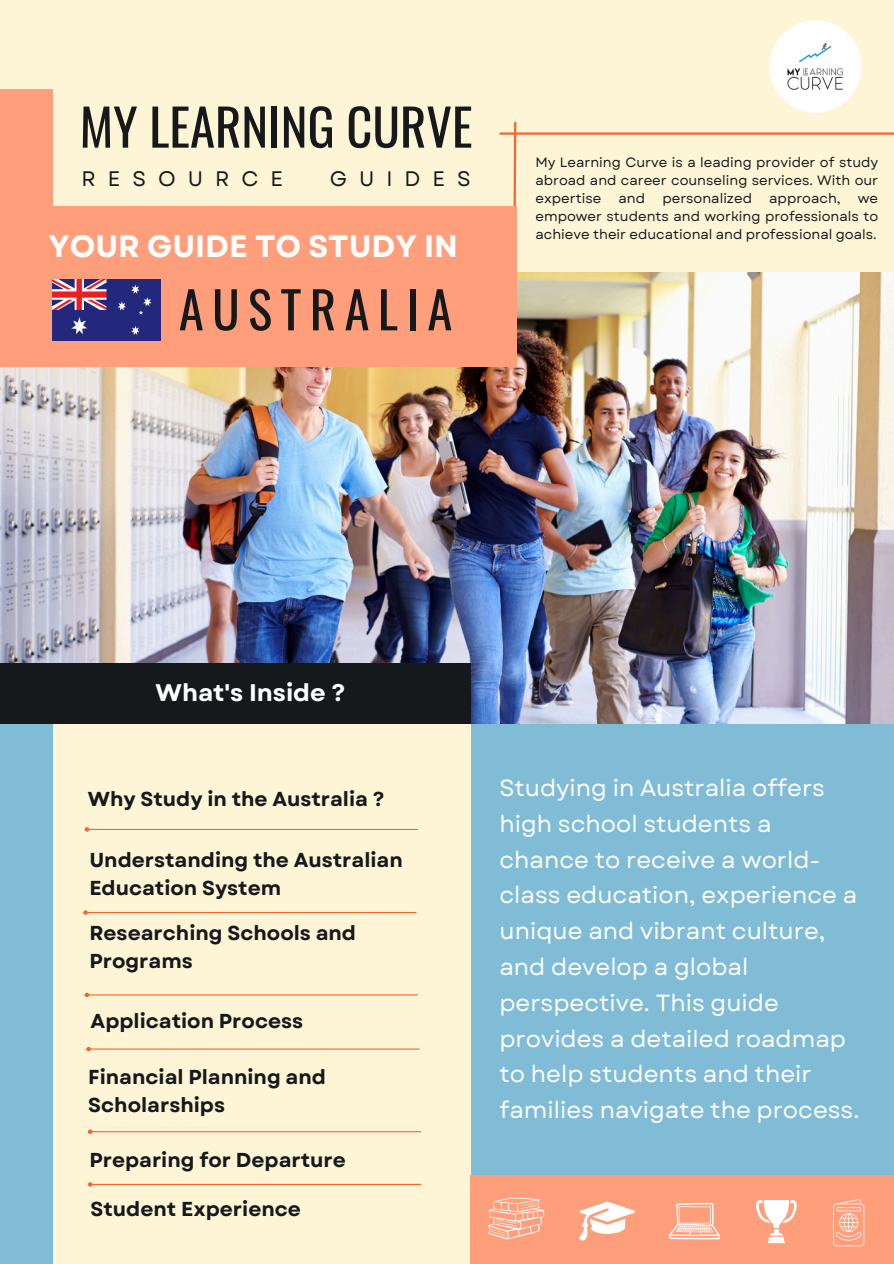
<style>
.page{position:relative;width:894px;height:1264px;background:#fff}
.page>*{position:absolute;margin:0;border:0;box-sizing:border-box;transform-origin:0 0}
.t1{font:50.7px "Oswald";color:#16191b}
.t2{font:50.7px "Oswald";letter-spacing:.165em;color:#16191b}
.t3{font:700 30.9px "Garet";color:#fff}
.t4{font:700 24px "Garet";color:#fff}
.t5{font:23.4px/35.7px "Garet";color:#fff}
.t6{font:21px "Garet";letter-spacing:.57em;color:#16191b}
.t7{font:700 20.1px/27.8px "Garet";color:#16191b}
.t8{font:13.5px/18px "Garet";color:#16191b;text-align:justify}
</style>
<div class="page">
<div style="left:0;top:0;width:893px;height:1263px;background:#fdf5d6"></div>
<svg style="left:513px;top:122px;width:4px;height:150px"></svg>
<img style="left:0;top:272px;width:893px;height:451px">
<div style="left:0;top:89px;width:52px;height:277px;background:#ff9e7a"></div>
<hr style="left:499px;top:132px;width:394px;height:3px;background:#f46530">
<div style="left:0;top:663px;width:470px;height:61px;background:#16191b"></div>
<div style="left:0;top:206px;width:516px;height:160px;background:#ff9e7a"></div>
<div style="left:470px;top:724px;width:423px;height:539px;background:#81bcd7"></div>
<div style="left:0;top:724px;width:52px;height:539px;background:#81bcd7"></div>
<hr style="left:89px;top:828px;width:329px;height:2px;background:#f46530">
<svg style="left:85px;top:827px;width:4px;height:4px"></svg>
<img style="left:769px;top:21px;width:92px;height:92px">
<hr style="left:88px;top:912px;width:328px;height:1px;background:#f46530">
<svg style="left:83px;top:910px;width:5px;height:4px"></svg>
<hr style="left:89px;top:994px;width:329px;height:1px;background:#f46530">
<svg style="left:85px;top:992px;width:4px;height:5px"></svg>
<hr style="left:91px;top:1048px;width:328px;height:1px;background:#f46530">
<svg style="left:86px;top:1046px;width:5px;height:5px"></svg>
<hr style="left:92px;top:1131px;width:329px;height:1px;background:#f46530">
<svg style="left:88px;top:1129px;width:4px;height:4px"></svg>
<hr style="left:92px;top:1183px;width:329px;height:1px;background:#f46530">
<svg style="left:88px;top:1182px;width:4px;height:4px"></svg>
<div style="left:470px;top:1174px;width:423px;height:89px;background:#ff9e7a"></div>
<svg style="left:578px;top:1201px;width:56px;height:39px"></svg>
<svg style="left:488px;top:1197px;width:56px;height:42px"></svg>
<svg style="left:669px;top:1202px;width:50px;height:37px"></svg>
<svg style="left:756px;top:1200px;width:41px;height:42px"></svg>
<svg style="left:833px;top:1199px;width:31px;height:47px"></svg>
<img style="left:52px;top:279px;width:108px;height:61px">
<p class="t1" style="left:80px;top:87px;width:394px">MY LEARNING CURVE</p>
<h5 class="t6" style="left:81px;top:164px;width:203px">RESOURCE</h5>
<h5 class="t6" style="left:329px;top:164px;width:143px">GUIDES</h5>
<h1 class="t3" style="left:48px;top:224px;width:411px">YOUR GUIDE TO STUDY IN</h1>
<h6 class="t2" style="left:179px;top:270px;width:275px">AUSTRALIA</h6>
<h2 class="t8" style="left:535px;top:153px;width:344px">My Learning Curve is a leading provider of study abroad and career counseling services. With our expertise</h2>
<h2 class="t8" style="left:618px;top:189px;width:28px">and</h2>
<h2 class="t8" style="left:662px;top:189px;width:91px">personalized</h2>
<h2 class="t8" style="left:769px;top:189px;width:73px">approach,</h2>
<h2 class="t8" style="left:535px;top:189px;width:344px;text-indent:322px">we empower students and working professionals to achieve their educational and professional goals.</h2>
<p class="t4" style="left:155px;top:675px;width:191px">What's Inside ?</p>
<h4 class="t7" style="left:88px;top:785px;width:298px">Why Study in the Australia ?</h4>
<p class="t7" style="left:89px;top:846px;width:315px">Understanding the Australian<br>Education System</p>
<p class="t7" style="left:89px;top:919px;width:268px">Researching Schools and<br>Programs</p>
<p class="t7" style="left:91px;top:1007px;width:214px">Application Process</p>
<p class="t7" style="left:88px;top:1062px;width:239px;line-height:28.2px">Financial Planning and<br>Scholarships</p>
<p class="t7" style="left:89px;top:1146px;width:258px">Preparing for Departure</p>
<h6 class="t7" style="left:91px;top:1195px;width:212px">Student Experience</h6>
<h3 class="t5" style="left:499px;top:770px;width:361px">Studying in Australia offers high school students a chance to receive a world&shy;class education, experience a unique and vibrant culture, and develop a global perspective. This guide provides a detailed roadmap to help students and their families navigate the process.</h3>
</div>
